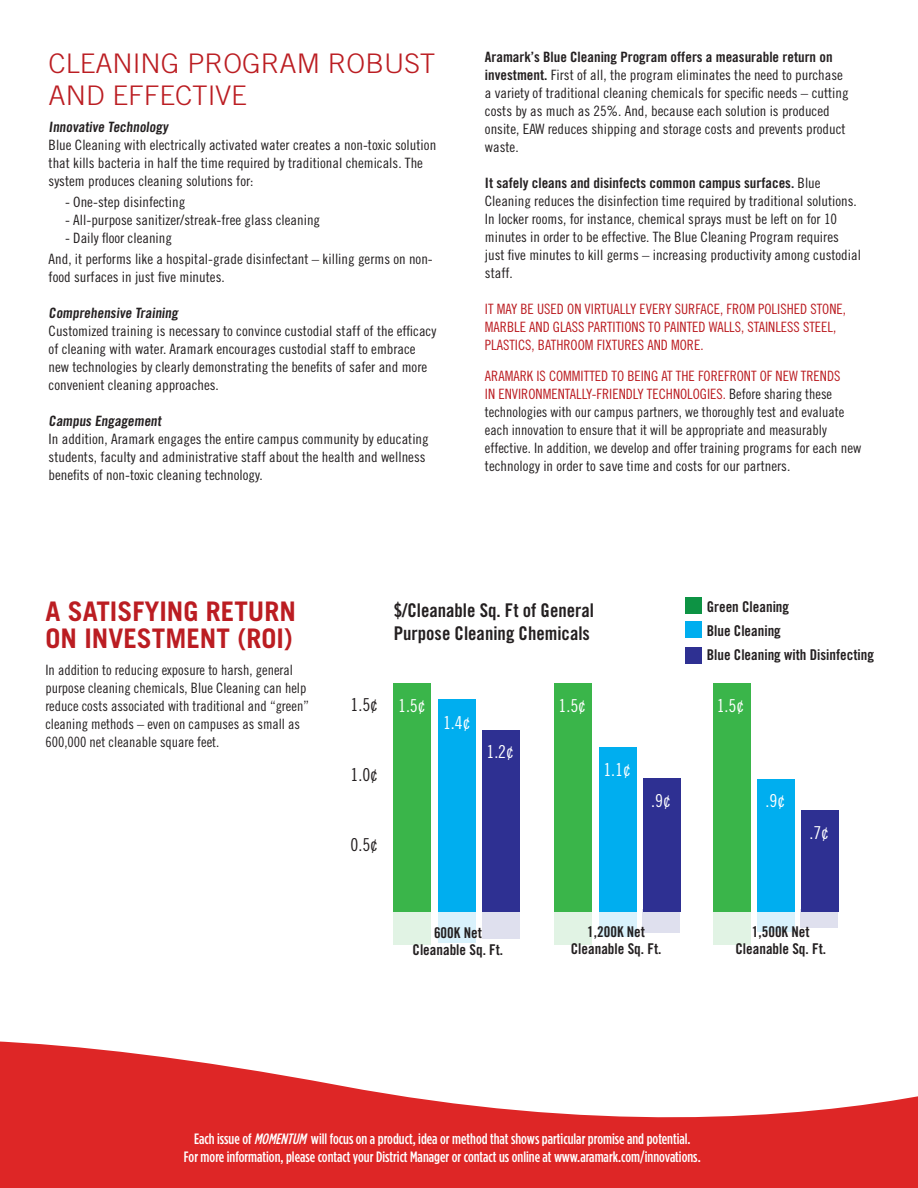
<style>
.page{position:relative;width:918px;height:1188px;background:#fff}
.page>*{position:absolute;margin:0;border:0;box-sizing:border-box;transform-origin:0 0}
.t1{font:700 27px "Trade Gothic";color:#bb1d22}
.t2{font:300 27px/31.5px "Trade Gothic";color:#bb1d22;scale:1.04 1}
.t3{font:18.9px/22.6px "Trade Gothic Bold Cond Twenty";color:#231f20}
.t4{font:17.85px "Trade Gothic Cond Eighteen";color:#fff}
.t5{font:17.85px "Trade Gothic Cond Eighteen";color:#231f20}
.t6{font:500 15px "Gotham Condensed";color:#fff}
.t7{font:14.85px "Trade Gothic Bold Cond Twenty";color:#231f20}
.RED_CAPPED_SUBHEADS{font:14.25px/18px "Trade Gothic Cond Eighteen";color:#231f20;scale:1.04 1}
.RED_CAPPED_SUBHEADS-2{font:14.25px/18px "Trade Gothic Cond Eighteen";color:#231f20}
.BODY_COPY{font:14.25px/18px "Trade Gothic Cond Eighteen";color:#231f20}
.RED_CAPPED_SUBHEADS-3{font:14.25px/18px "Trade Gothic Cond Eighteen";color:#bb1d22}
.t8{font:14.25px "Trade Gothic Bold Cond Twenty";color:#231f20;scale:1.04 1}
.s1{font-family:"Trade Gothic Bold Cond Twenty"}
.s2{color:#bb1d22}
.s3{font-style:italic}
</style>
<div class="page">
<svg style="left:0;top:1041px;width:918px;height:147px;fill:#de2626"></svg>
<div style="left:394px;top:683px;width:37px;height:229px;background:#3ab54a"></div>
<div style="left:438px;top:699px;width:38px;height:213px;background:#00aeef"></div>
<div style="left:482px;top:731px;width:37px;height:181px;background:#2e3092"></div>
<div style="left:554px;top:683px;width:38px;height:229px;background:#3ab54a"></div>
<div style="left:599px;top:747px;width:37px;height:165px;background:#00aeef"></div>
<div style="left:643px;top:778px;width:37px;height:134px;background:#2e3092"></div>
<div style="left:713px;top:683px;width:38px;height:229px;background:#3ab54a"></div>
<div style="left:757px;top:779px;width:38px;height:133px;background:#00aeef"></div>
<div style="left:801px;top:810px;width:37px;height:102px;background:#2e3092"></div>
<div style="left:685px;top:598px;width:17px;height:16px;background:#0d9344"></div>
<div style="left:685px;top:621px;width:17px;height:17px;background:#00aeef"></div>
<div style="left:685px;top:647px;width:17px;height:17px;background:#2e3092"></div>
<div style="left:393px;top:909px;width:38px;height:36px;background:#e1f3e4"></div>
<svg style="left:438px;top:912px;width:37px;height:31px"></svg>
<svg style="left:482px;top:912px;width:37px;height:27px"></svg>
<div style="left:554px;top:909px;width:37px;height:36px;background:#e1f3e4"></div>
<svg style="left:599px;top:912px;width:37px;height:25px"></svg>
<svg style="left:643px;top:912px;width:37px;height:20px"></svg>
<div style="left:713px;top:909px;width:37px;height:36px;background:#e1f3e4"></div>
<svg style="left:757px;top:912px;width:37px;height:20px"></svg>
<svg style="left:801px;top:912px;width:37px;height:16px"></svg>
<p class="t2" style="left:49px;top:47px;width:374px">CLEANING PROGRAM ROBUST<br>AND EFFECTIVE</p>
<p class="t8" style="left:49px;top:118px;width:119px">Innovative Technology</p>
<p class="RED_CAPPED_SUBHEADS" style="left:49px;top:135px;width:374px">Blue Cleaning with electrically activated water creates a non-toxic solution that kills bacteria in half the time required by traditional chemicals. The system produces cleaning solutions for:</p>
<p class="RED_CAPPED_SUBHEADS" style="left:65px;top:192px;width:117px">- One-step disinfecting</p>
<p class="RED_CAPPED_SUBHEADS" style="left:65px;top:210px;width:247px">- All-purpose sanitizer/streak-free glass cleaning</p>
<p class="RED_CAPPED_SUBHEADS" style="left:65px;top:228px;width:104px">- Daily floor cleaning</p>
<p class="RED_CAPPED_SUBHEADS" style="left:49px;top:249px;width:371px">And, it performs like a hospital-grade disinfectant – killing germs on non&shy;food surfaces in just five minutes.</p>
<p class="t8" style="left:49px;top:304px;width:128px">Comprehensive Training</p>
<p class="RED_CAPPED_SUBHEADS" style="left:49px;top:321px;width:374px">Customized training is necessary to convince custodial staff of the efficacy of cleaning with water. Aramark encourages custodial staff to embrace new technologies by clearly demonstrating the benefits of safer and more convenient cleaning approaches.</p>
<p class="t8" style="left:49px;top:412px;width:112px">Campus Engagement</p>
<p class="RED_CAPPED_SUBHEADS" style="left:49px;top:429px;width:367px">In addition, Aramark engages the entire campus community by educating students, faculty and administrative staff about the health and wellness benefits of non-toxic cleaning technology.</p>
<p class="RED_CAPPED_SUBHEADS" style="left:485px;top:47px;width:351px"><span class="s1">Aramark’s Blue Cleaning Program offers a measurable return on investment.</span> First of all, the program eliminates the need to purchase a variety of traditional cleaning chemicals for specific needs – cutting costs by as much as 25%. And, because each solution is produced onsite, EAW reduces shipping and storage costs and prevents product waste.</p>
<p class="RED_CAPPED_SUBHEADS" style="left:485px;top:173px;width:363px"><span class="s1">It safely cleans and disinfects common campus surfaces.</span> Blue Cleaning reduces the disinfection time required by traditional solutions.<br>In locker rooms, for instance, chemical sprays must be left on for 10 minutes in order to be effective. The Blue Cleaning Program requires just five minutes to kill germs – increasing productivity among custodial staff.</p>
<p class="RED_CAPPED_SUBHEADS-3" style="left:485px;top:299px;width:363px">IT MAY BE USED ON VIRTUALLY EVERY SURFACE, FROM POLISHED STONE,<br>MARBLE AND GLASS PARTITIONS TO PAINTED WALLS, STAINLESS STEEL,<br>PLASTICS, BATHROOM FIXTURES AND MORE.</p>
<p class="RED_CAPPED_SUBHEADS-2" style="left:485px;top:367px;width:378px"><span class="s2">ARAMARK IS COMMITTED TO BEING AT THE FOREFRONT OF NEW TRENDS<br>IN ENVIRONMENTALLY-FRIENDLY TECHNOLOGIES.</span> Before sharing these technologies with our campus partners, we thoroughly test and evaluate each innovation to ensure that it will be appropriate and measurably effective. In addition, we develop and offer training programs for each new technology in order to save time and costs for our partners.</p>
<p class="t1" style="left:45px;top:595px;width:252px">A SATISFYING RETURN</p>
<p class="t1" style="left:45px;top:622px;width:249px">ON INVESTMENT (ROI)</p>
<p class="BODY_COPY" style="left:45px;top:660px;width:265px">In addition to reducing exposure to harsh, general purpose cleaning chemicals, Blue Cleaning can help reduce costs associated with traditional and “green” cleaning methods – even on campuses as small as 600,000 net cleanable square feet.</p>
<p class="t5" style="left:350px;top:694px;width:29px">1.5¢</p>
<p class="t5" style="left:350px;top:764px;width:29px">1.0¢</p>
<p class="t5" style="left:350px;top:834px;width:29px">0.5¢</p>
<p class="t3" style="left:394px;top:599px;width:202px">$/Cleanable Sq. Ft of General<br>Purpose Cleaning Chemicals</p>
<p class="t7" style="left:707px;top:598px;width:84px">Green Cleaning</p>
<p class="t7" style="left:707px;top:622px;width:76px">Blue Cleaning</p>
<p class="t7" style="left:707px;top:645px;width:169px">Blue Cleaning with Disinfecting</p>
<p class="t4" style="left:398px;top:695px;width:29px">1.5¢</p>
<p class="t4" style="left:443px;top:712px;width:29px">1.4¢</p>
<p class="t4" style="left:486px;top:741px;width:29px">1.2¢</p>
<p class="t4" style="left:559px;top:695px;width:29px">1.5¢</p>
<p class="t4" style="left:717px;top:695px;width:29px">1.5¢</p>
<p class="t4" style="left:603px;top:759px;width:29px">1.1¢</p>
<p class="t4" style="left:651px;top:790px;width:21px">.9¢</p>
<p class="t4" style="left:766px;top:790px;width:21px">.9¢</p>
<p class="t4" style="left:809px;top:822px;width:21px">.7¢</p>
<p class="t7" style="left:434px;top:924px;width:49px">600K Net</p>
<p class="t7" style="left:413px;top:940px;width:92px">Cleanable Sq. Ft.</p>
<p class="t7" style="left:587px;top:923px;width:59px">1,200K Net</p>
<p class="t7" style="left:571px;top:939px;width:92px">Cleanable Sq. Ft.</p>
<p class="t7" style="left:752px;top:923px;width:59px">1,500K Net</p>
<p class="t7" style="left:736px;top:939px;width:92px">Cleanable Sq. Ft.</p>
<p class="t6" style="left:194px;top:1131px;width:498px">Each issue of <span class="s3">MOMENTUM</span> will focus on a product, idea or method that shows particular promise and potential.</p>
<p class="t6" style="left:184px;top:1149px;width:518px">For more information, please contact your District Manager or contact us online at www.aramark.com/innovations.</p>
</div>
